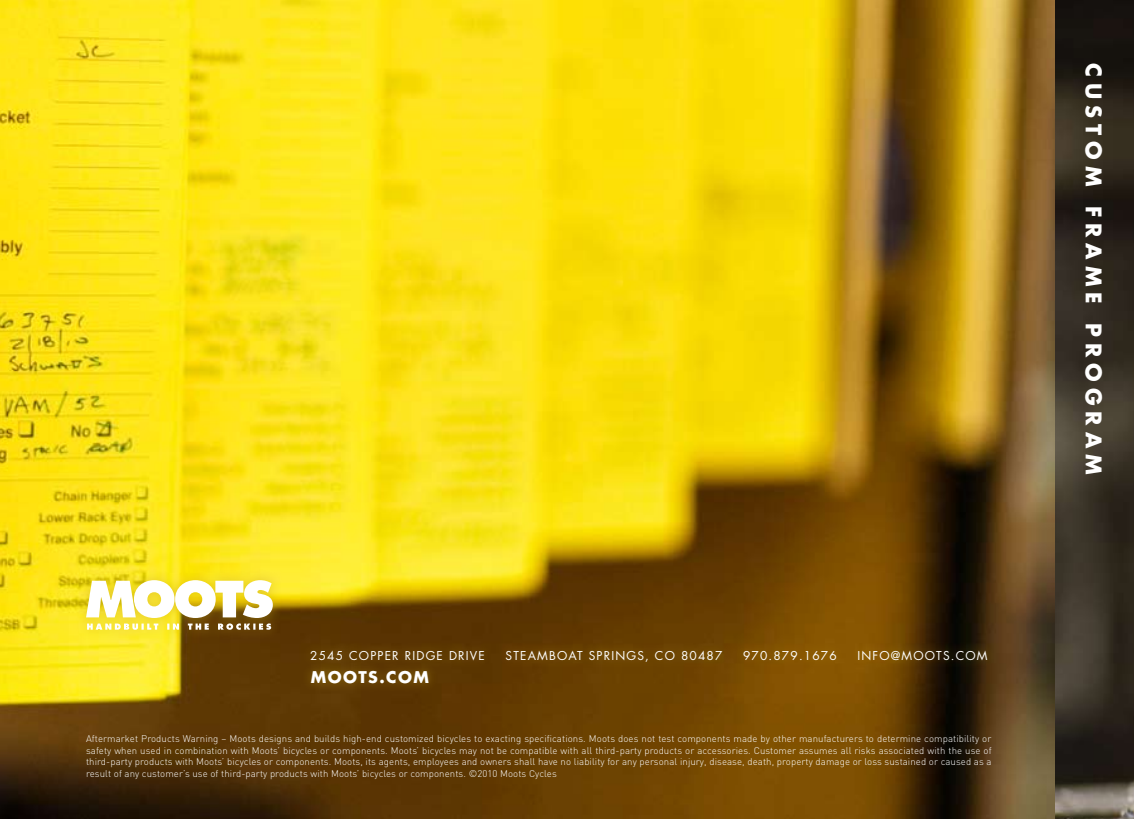
<style>
.page{position:relative;width:1134px;height:819px;background:#fff}
.page>*{position:absolute;margin:0;border:0;box-sizing:border-box;transform-origin:0 0}
.t1{font:700 21px "Futura Std";letter-spacing:.285em;color:#fff}
.t2{font:700 15.75px "Futura Std";letter-spacing:.09em;color:#fff}
.t3{font:11.9px "Futura Std";letter-spacing:.1em;color:#fff}
.t4{font:300 9.62px/11.5px "DIN";letter-spacing:.01em;color:#fff;text-align:justify}
</style>
<div class="page">
<img style="left:0;top:0;width:1055px;height:819px">
<div style="left:299px;top:638px;width:697px;height:32px;background:#c9aa1a;opacity:.5"></div>
<div style="left:300px;top:659px;width:138px;height:34px;background:#c9aa1a;opacity:.5"></div>
<div style="left:75px;top:569px;width:208px;height:71px;background:#c9aa1a;opacity:.5"></div>
<svg style="left:86px;top:580px;width:187px;height:50px"></svg>
<img style="left:1055px;top:0;width:79px;height:819px">
<p class="t3" style="left:310px;top:648px;width:176px">2545 COPPER RIDGE DRIVE</p>
<p class="t3" style="left:506px;top:648px;width:218px">STEAMBOAT SPRI NGS, CO 80487</p>
<p class="t3" style="left:743px;top:648px;width:95px">970.879.1676</p>
<p class="t3" style="left:857px;top:648px;width:132px">IN FO@MOOTS.COM</p>
<h2 class="t2" style="left:311px;top:667px;width:120px">MOOTS.COM</h2>
<p class="t4" style="left:86px;top:733px;width:907px">Aftermarket Products Warning – Moots designs and builds high-end customized bicycles to exacting specifications. Moots does not test components made by other manufacturers to determine compatibility or safety when used in combination with Moots’ bicycles or components. Moots’ bicycles may not be compatible with all third-party products or accessories. Customer assumes all risks associated with the use of third-party products with Moots’ bicycles or components. Moots, its agents, employees and owners shall have no liability for any personal injury, disease, death, property damage or loss sustained or caused as a result of any customer’s use of third-party products with Moots’ bicycles or components. ©2010 Moots Cycles</p>
<h1 class="t1" style="left:1108px;top:63px;width:413px;rotate:90deg">CUSTOM FRAME PROGRAM</h1>
</div>
